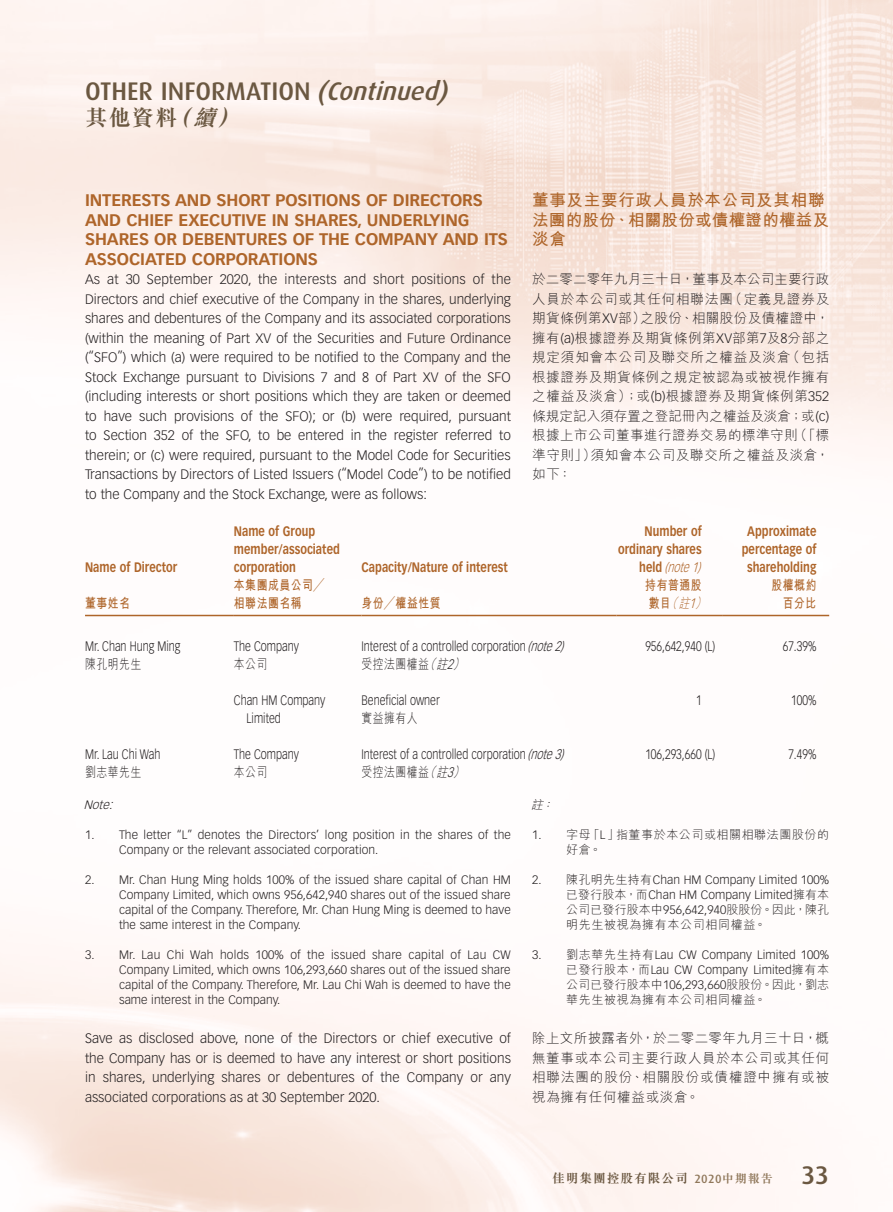
<style>
.page{position:relative;width:893px;height:1212px;background:#fff}
.page>*{position:absolute;margin:0;border:0;box-sizing:border-box;transform-origin:0 0}
.Body_Text{font:500 25.5px "Dax";color:#6b5841}
.Body_Text-2{font:700 22.5px "M Sung HK";color:#6b5841}
.Heading_1{font:700 16.5px/19.5px "Vectora LT Std";letter-spacing:-.005em;color:#ae652a}
.C_Heading_1{font:700 16.5px/19.5px "M Hei HK";letter-spacing:.045em;color:#ae652a}
.Body_Text-3{font:300 13.5px/19.5px "Vectora LT Std";color:#231f20;text-align:justify}
.C_Body_Text{font:300 13.5px/19.5px "M Hei HK";letter-spacing:.05em;color:#231f20;text-align:justify}
.Body_Text-4{font:300 13.5px/18px "Vectora LT Std";color:#231f20;scale:.8 1}
.Body_Text-5{font:700 13.5px/18px "Vectora LT Std";letter-spacing:.005em;color:#ae652a;text-align:right;scale:.8 1}
.Body_Text-6{font:300 13.5px "M Hei HK";letter-spacing:.05em;color:#231f20;scale:.8 1}
.Body_Text-7{font:700 13.5px "M Hei HK";letter-spacing:.055em;color:#ae652a;scale:.8 1}
.Body_Text-8{font:italic 300 13.5px "M Hei HK";color:#ae652a;scale:.8 1}
.t1{font:700 12.75px "M Sung HK";letter-spacing:.07em;color:#6b5841}
.Notes{font:300 12px/15px "Vectora LT Std";letter-spacing:.005em;color:#231f20;text-align:justify}
.C_Notes{font:300 12px/15px "Vectora LT Std";letter-spacing:.005em;color:#231f20;text-align:justify}
.C_Notes-2{font:300 12px/15px "M Hei HK";letter-spacing:.045em;color:#231f20}
.Notes-2{font:italic 300 12px "Vectora LT Std";color:#231f20}
.C_Notes-3{font:italic 300 12px "M Hei HK";color:#231f20}
.s1{font-style:italic}
.s2{font-family:"Vectora LT Std"}
.s3{font-weight:300;font-style:italic}
.s4{font-weight:700;font-style:normal}
.s5{font-family:"Vectora LT Std";font-style:italic}
.s6{font-family:"M Hei HK"}
.s7{font-family:"Dax";font-weight:500;font-size:12px;color:#8f775a}
.s8{font-size:12px;color:#8f775a}
.s9{font-family:"Dax";font-weight:500;font-size:25.5px}
</style>
<div class="page">
<img style="left:0;top:0;width:893px;height:1212px">
<hr style="left:85px;top:615px;width:149px;height:1px;background:#ae652a">
<hr style="left:234px;top:615px;width:127px;height:1px;background:#ae652a">
<hr style="left:361px;top:615px;width:256px;height:1px;background:#ae652a">
<hr style="left:617px;top:615px;width:106px;height:1px;background:#ae652a">
<hr style="left:723px;top:615px;width:106px;height:1px;background:#ae652a">
<p class="Body_Text" style="left:85px;top:77px;width:371px">OTHER INFORMATION <span class="s1">(Continued)</span></p>
<p class="Body_Text-2" style="left:85px;top:106px;width:161px">其他資料<span class="s1">（續）</span></p>
<p class="Heading_1" style="left:85px;top:190px;width:424px">INTERESTS AND SHORT POSITIONS OF DIRECTORS AND CHIEF EXECUTIVE IN SHARES, UNDERLYING SHARES OR DEBENTURES OF THE COMPANY AND ITS ASSOCIATED CORPORATIONS</p>
<p class="Body_Text-3" style="left:85px;top:270px;width:427px">As at 30 September 2020, the interests and short positions of the Directors and chief executive of the Company in the shares, underlying shares and debentures of the Company and its associated corporations (within the meaning of Part XV of the Securities and Future Ordinance (“SFO”) which (a) were required to be notified to the Company and the Stock Exchange pursuant to Divisions 7 and 8 of Part XV of the SFO (including interests or short positions which they are taken or deemed to have such provisions of the SFO); or (b) were required, pursuant to Section 352 of the SFO, to be entered in the register referred to therein; or (c) were required, pursuant to the Model Code for Securities Transactions by Directors of Listed Issuers (“Model Code”) to be notified to the Company and the Stock Exchange, were as follows:</p>
<p class="Body_Text-5" style="left:85px;top:558px;width:117px">Name of Director</p>
<p class="Body_Text-7" style="left:85px;top:593px;width:58px">董事姓名</p>
<p class="Body_Text-5" style="left:234px;top:522px;width:103px">Name of Group</p>
<p class="Body_Text-5" style="left:234px;top:540px;width:134px">member/associated</p>
<p class="Body_Text-5" style="left:234px;top:558px;width:79px">corporation</p>
<p class="Body_Text-5" style="left:361px;top:558px;width:185px">Capacity/Nature of interest</p>
<p class="Body_Text-7" style="left:234px;top:575px;width:115px">本集團成員公司╱</p>
<p class="Body_Text-7" style="left:234px;top:593px;width:86px">相聯法團名稱</p>
<p class="Body_Text-7" style="left:361px;top:593px;width:100px">身份╱權益性質</p>
<p class="C_Heading_1" style="left:532px;top:189px;width:299px">董事及主要行政人員於本公司及其相聯法團的股份、相關股份或債權證的權益及淡倉</p>
<p class="C_Body_Text" style="left:532px;top:269px;width:299px">於二零二零年九月三十日，董事及本公司主要行政人員於本公司或其任何相聯法團（定義見證券及期貨條例第<span class="s2">XV</span>部）之股份、相關股份及債權證中，擁有<span class="s2">(a)</span>根據證券及期貨條例第<span class="s2">XV</span>部第<span class="s2">7</span>及<span class="s2">8</span>分部之規定須知會本公司及聯交所之權益及淡倉（包括根據證券及期貨條例之規定被認為或被視作擁有之權益及淡倉）；或<span class="s2">(b)</span>根據證券及期貨條例第<span class="s2">352</span>條規定記入須存置之登記冊內之權益及淡倉；或<span class="s2">(c)</span>根據上市公司董事進行證券交易的標準守則（「標準守則」）須知會本公司及聯交所之權益及淡倉，如下：</p>
<p class="Body_Text-5" style="left:618px;top:522px;width:109px">Number of ordinary shares h e l d <span class="s3">(note1)</span></p>
<p class="Body_Text-5" style="left:747px;top:522px;width:88px">Approximate</p>
<p class="Body_Text-5" style="left:742px;top:540px;width:95px">percentage of</p>
<p class="Body_Text-5" style="left:747px;top:558px;width:88px">shareholding</p>
<p class="Body_Text-7" style="left:645px;top:575px;width:72px">持有普通股</p>
<p class="Body_Text-8" style="left:649px;top:596px;width:77px"><span class="s4">數目</span>（註<span class="s2">1</span>）</p>
<p class="Body_Text-7" style="left:771px;top:575px;width:58px">股權概約</p>
<p class="Body_Text-7" style="left:783px;top:593px;width:43px">百分比</p>
<p class="Body_Text-4" style="left:85px;top:637px;width:121px">Mr. Chan Hung Ming</p>
<p class="Body_Text-4" style="left:234px;top:637px;width:83px">The Company</p>
<p class="Body_Text-4" style="left:361px;top:637px;width:259px">Interest of a controlled corporation <span class="s1">(note2)</span></p>
<p class="Body_Text-4" style="left:645px;top:637px;width:89px">956,642,940 (L)</p>
<p class="Body_Text-4" style="left:783px;top:637px;width:44px">67.39%</p>
<p class="Body_Text-6" style="left:85px;top:657px;width:72px">陳孔明先生</p>
<p class="Body_Text-6" style="left:234px;top:657px;width:43px">本公司</p>
<p class="Body_Text-6" style="left:361px;top:657px;width:134px">受控法團權益<span class="s1">（註</span><span class="s5">2</span><span class="s1">）</span></p>
<p class="Body_Text-4" style="left:247px;top:691px;width:100px;text-indent:-13px">Chan HM Company<br>Limited</p>
<p class="Body_Text-4" style="left:361px;top:691px;width:100px">Beneficial owner</p>
<p class="Body_Text-4" style="left:696px;top:691px;width:9px">1</p>
<p class="Body_Text-4" style="left:791px;top:691px;width:33px">100%</p>
<p class="Body_Text-6" style="left:361px;top:711px;width:72px">實益擁有人</p>
<p class="Body_Text-4" style="left:85px;top:745px;width:96px">Mr. Lau Chi Wah</p>
<p class="Body_Text-4" style="left:234px;top:745px;width:83px">The Company</p>
<p class="Body_Text-4" style="left:361px;top:745px;width:259px">Interest of a controlled corporation <span class="s1">(note3)</span></p>
<p class="Body_Text-4" style="left:645px;top:745px;width:89px">106,293,660 (L)</p>
<p class="Body_Text-4" style="left:788px;top:745px;width:37px">7.49%</p>
<p class="Body_Text-6" style="left:85px;top:765px;width:72px">劉志華先生</p>
<p class="Body_Text-6" style="left:234px;top:765px;width:43px">本公司</p>
<p class="Body_Text-6" style="left:361px;top:765px;width:134px">受控法團權益<span class="s1">（註</span><span class="s5">3</span><span class="s1">）</span></p>
<p class="Notes-2" style="left:84px;top:798px;width:34px">Note:</p>
<p class="Notes" style="left:119px;top:828px;width:393px;text-indent:-34px">1. The letter “L” denotes the Directors’ long position in the shares of the<br>Company or the relevant associated corporation.</p>
<p class="Notes" style="left:119px;top:873px;width:393px;text-indent:-34px">2. Mr. Chan Hung Ming holds 100% of the issued share capital of Chan HM Company Limited, which owns 956,642,940 shares out of the issued share capital of the Company. Therefore, Mr. Chan Hung Ming is deemed to have the same interest in the Company.</p>
<p class="Notes" style="left:119px;top:948px;width:393px;text-indent:-34px">3. Mr. Lau Chi Wah holds 100% of the issued share capital of Lau CW Company Limited, which owns 106,293,660 shares out of the issued share capital of the Company. Therefore, Mr. Lau Chi Wah is deemed to have the same interest in the Company.</p>
<p class="Body_Text-3" style="left:85px;top:1029px;width:427px">Save as disclosed above, none of the Directors or chief executive of the Company has or is deemed to have any interest or short positions in shares, underlying shares or debentures of the Company or any associated corporations as at 30 September 2020.</p>
<p class="C_Notes-3" style="left:531px;top:799px;width:27px">註：</p>
<p class="C_Notes-2" style="left:566px;top:827px;width:264px;text-indent:-34px"><span class="s2">1.</span> 字母「<span class="s2">L</span>」指董事於本公司或相關相聯法團股份的好倉。</p>
<p class="C_Notes" style="left:566px;top:873px;width:265px;text-indent:-34px">2. <span class="s6">陳孔明先生持有</span>Chan HM Company Limited 100%<span class="s6">已發行股本，而</span>Chan HM Company Limited<span class="s6">擁有本公司已發行股本中</span>956,642,940<span class="s6">股股份。因此，陳孔明先生被視為擁有本公司相同權益。</span></p>
<p class="C_Notes" style="left:566px;top:948px;width:265px;text-indent:-34px">3. <span class="s6">劉志華先生持有</span>Lau CW Company Limited 100%<span class="s6">已發行股本，而</span>Lau CW Company Limited<span class="s6">擁有本公司已發行股本中</span>106,293,660<span class="s6">股股份。因此，劉志華先生被視為擁有本公司相同權益。</span></p>
<p class="C_Body_Text" style="left:532px;top:1028px;width:299px">除上文所披露者外，於二零二零年九月三十日，概無董事或本公司主要行政人員於本公司或其任何相聯法團的股份、相關股份或債權證中擁有或被視為擁有任何權益或淡倉。</p>
<p class="t1" style="left:552px;top:1172px;width:279px">佳明集團控股有限公司 <span class="s7">2020</span><span class="s8">中期報告</span> <span class="s9">33</span></p>
</div>
